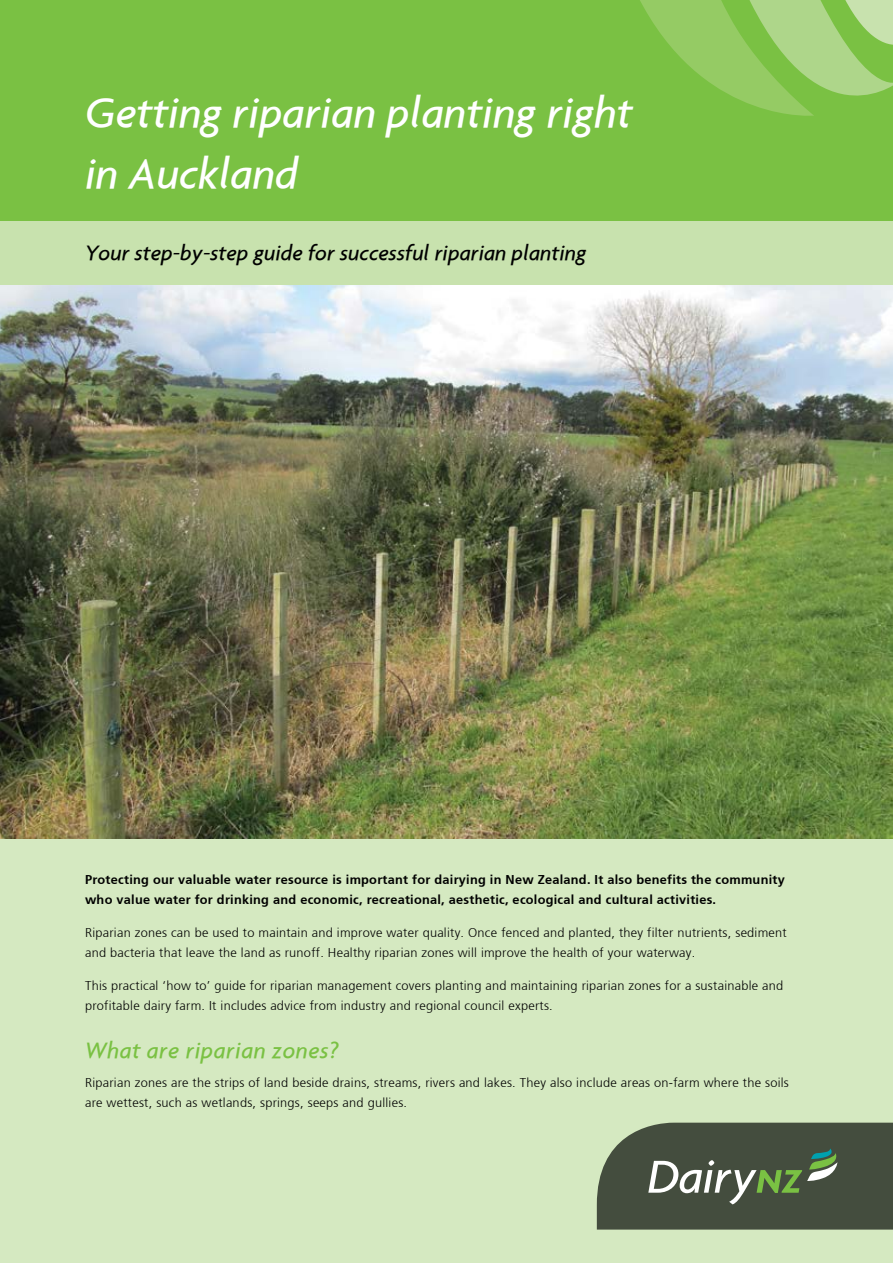
<style>
.page{position:relative;width:893px;height:1263px;background:#fff}
.page>*{position:absolute;margin:0;border:0;box-sizing:border-box;transform-origin:0 0}
.t1{font:italic 500 45px/61.5px "Agenda";color:#fff}
.t2{font:italic 500 24px "Agenda";letter-spacing:.02em;color:#7ac143}
.t3{font:italic 500 22.5px "Agenda";color:#000}
.t4{font:300 12.75px/20.2px "Frutiger";letter-spacing:.02em;color:#000}
.t5{font:700 12.75px/20.2px "Frutiger";letter-spacing:.02em;color:#000}
</style>
<div class="page">
<div style="left:0;top:500px;width:893px;height:763px;background:#d5e9c1"></div>
<img style="left:0;top:285px;width:893px;height:554px">
<div style="left:0;top:0;width:893px;height:225px;background:#7ac143"></div>
<svg style="left:640px;top:0;width:253px;height:116px"></svg>
<div style="left:0;top:221px;width:893px;height:64px;background:#c8e2ae"></div>
<svg style="left:597px;top:1123px;width:296px;height:106px;background:#525d4b"></svg>
<h1 class="t1" style="left:85px;top:81px;width:549px">Getting riparian planting right in Auckland</h1>
<h3 class="t3" style="left:85px;top:239px;width:503px">Your step-by-step guide for successful riparian planting</h3>
<p class="t5" style="left:85px;top:869px;width:701px">Protecting our valuable water resource is important for dairying in New Zealand. It also benefits the community who value water for drinking and economic, recreational, aesthetic, ecological and cultural activities.</p>
<p class="t4" style="left:85px;top:922px;width:703px">Riparian zones can be used to maintain and improve water quality. Once fenced and planted, they filter nutrients, sediment and bacteria that leave the land as runoff. Healthy riparian zones will improve the health of your waterway.</p>
<p class="t4" style="left:85px;top:976px;width:700px">This practical ‘how to’ guide for riparian management covers planting and maintaining riparian zones for a sustainable and profitable dairy farm. It includes advice from industry and regional council experts.</p>
<h2 class="t2" style="left:85px;top:1036px;width:255px">What are riparian zones?</h2>
<p class="t4" style="left:85px;top:1073px;width:705px">Riparian zones are the strips of land beside drains, streams, rivers and lakes. They also include areas on-farm where the soils are wettest, such as wetlands, springs, seeps and gullies.</p>
</div>
